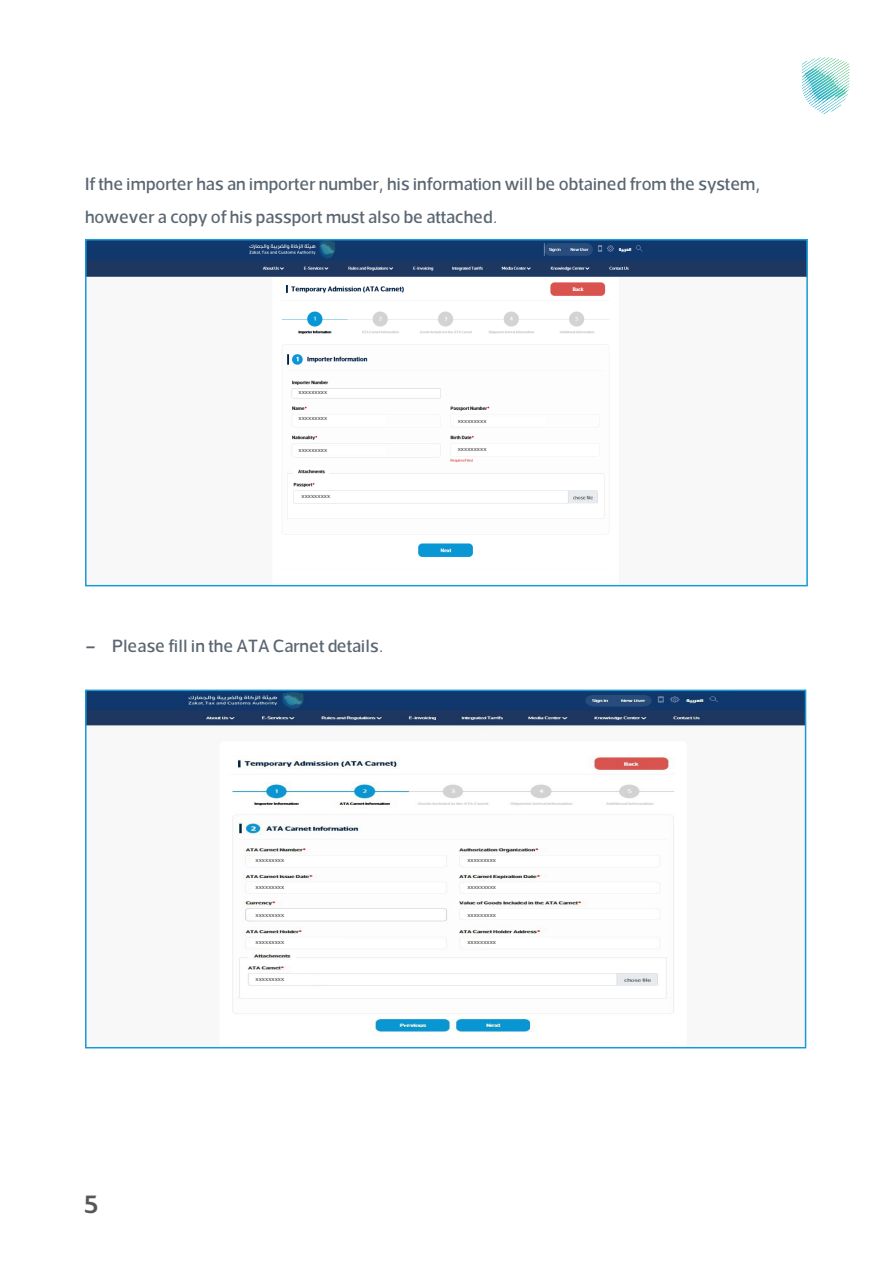
<style>
.page{position:relative;width:893px;height:1263px;background:#fff}
.page>*{position:absolute;margin:0;border:0;box-sizing:border-box;transform-origin:0 0}
.t1{font:600 25.5px "Somar";color:#575756}
.Paragraph{font:500 18px/33px "Somar";color:#5a6671}
.t2{font:700 18px "Somar";color:#5a6671}
.Body_text{font:500 6px "Somar";color:#575756}
</style>
<div class="page">
<svg style="left:802px;top:57px;width:48px;height:57px"></svg>
<img style="left:88px;top:242px;width:717px;height:315px">
<div style="left:85px;top:239px;width:723px;height:347px;border:2px solid #179ad7"></div>
<img style="left:88px;top:693px;width:715px;height:339px">
<div style="left:85px;top:690px;width:721px;height:358px;border:2px solid #179ad7"></div>
<div style="left:294px;top:389px;width:92px;height:7px;background:#fff"></div>
<div style="left:294px;top:415px;width:92px;height:10px;background:#fff"></div>
<div style="left:454px;top:418px;width:91px;height:7px;background:#fff"></div>
<div style="left:294px;top:447px;width:92px;height:7px;background:#fff"></div>
<div style="left:297px;top:493px;width:85px;height:6px;background:#fff"></div>
<div style="left:454px;top:446px;width:91px;height:7px;background:#fff"></div>
<div style="left:252px;top:857px;width:91px;height:7px;background:#fff"></div>
<div style="left:463px;top:857px;width:92px;height:7px;background:#fff"></div>
<div style="left:252px;top:884px;width:91px;height:6px;background:#fff"></div>
<div style="left:464px;top:884px;width:92px;height:6px;background:#fff"></div>
<div style="left:252px;top:912px;width:91px;height:7px;background:#fff"></div>
<div style="left:463px;top:912px;width:92px;height:7px;background:#fff"></div>
<div style="left:252px;top:939px;width:91px;height:6px;background:#fff"></div>
<div style="left:252px;top:976px;width:91px;height:8px;background:#fff"></div>
<div style="left:463px;top:939px;width:92px;height:6px;background:#fff"></div>
<p class="Paragraph" style="left:85px;top:167px;width:677px">If the importer has an importer number, his information will be obtained from the system, however a copy of his passport must also be attached.</p>
<p class="Body_text" style="left:298px;top:387px;width:30px">xxxxxxxxx</p>
<p class="Body_text" style="left:298px;top:413px;width:30px">xxxxxxxxx</p>
<p class="Body_text" style="left:298px;top:445px;width:30px">xxxxxxxxx</p>
<p class="Body_text" style="left:301px;top:491px;width:30px">xxxxxxxxx</p>
<p class="t2" style="left:85px;top:630px;width:12px">−</p>
<p class="Paragraph" style="left:112px;top:629px;width:273px">Please fill in the ATA Carnet details.</p>
<p class="Body_text" style="left:458px;top:416px;width:30px">xxxxxxxxx</p>
<p class="Body_text" style="left:458px;top:444px;width:30px">xxxxxxxxx</p>
<p class="Body_text" style="left:256px;top:855px;width:30px">xxxxxxxxx</p>
<p class="Body_text" style="left:467px;top:855px;width:30px">xxxxxxxxx</p>
<p class="Body_text" style="left:256px;top:882px;width:30px">xxxxxxxxx</p>
<p class="Body_text" style="left:467px;top:882px;width:30px">xxxxxxxxx</p>
<p class="Body_text" style="left:256px;top:910px;width:30px">xxxxxxxxx</p>
<p class="Body_text" style="left:256px;top:937px;width:30px">xxxxxxxxx</p>
<p class="Body_text" style="left:256px;top:974px;width:30px">xxxxxxxxx</p>
<p class="Body_text" style="left:467px;top:910px;width:30px">xxxxxxxxx</p>
<p class="Body_text" style="left:467px;top:937px;width:30px">xxxxxxxxx</p>
<h1 class="t1" style="left:84px;top:1182px;width:16px">5</h1>
</div>
